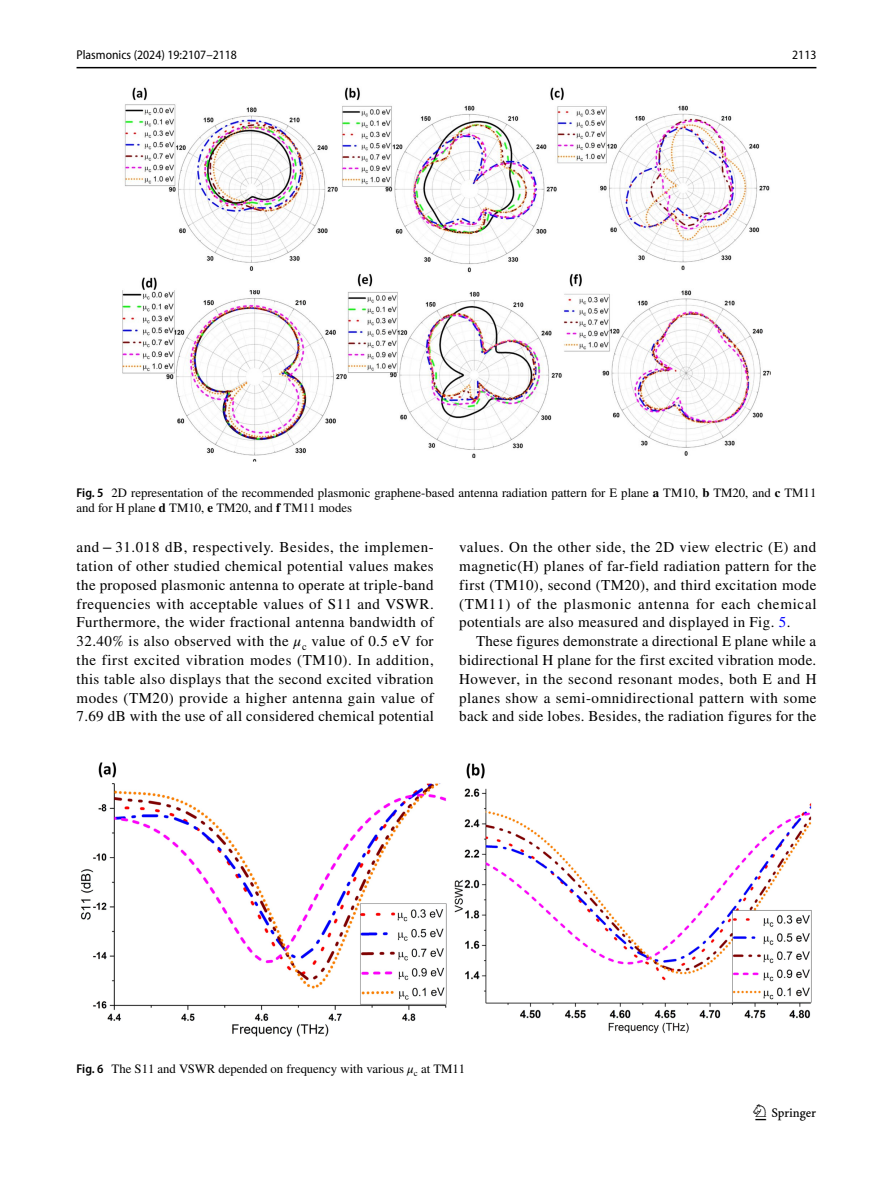
<style>
.page{position:relative;width:893px;height:1187px;background:#fff}
.page>*{position:absolute;margin:0;border:0;box-sizing:border-box;transform-origin:0 0}
.t1{font:22.5px "Springnew Regular 3";color:#000}
.t2{font:15px/18.8px "STIX";letter-spacing:.025em;color:#000;text-align:justify}
.t3{font:12.75px/15px "STIX";color:#000}
.t4{font:semi-condensed 12.75px "Myriad Pro";color:#000}
.s1{font-family:"Myriad Pro";font-weight:600;font-stretch:semi-condensed}
.s2{font-weight:700}
.s3{font-style:italic}
.s4{color:#00f}
</style>
<div class="page">
<hr style="left:77px;top:67px;width:739px;height:1px;background:#000">
<img style="left:123px;top:87px;width:647px;height:374px">
<img style="left:80px;top:762px;width:732px;height:275px">
<p class="t4" style="left:77px;top:48px;width:162px">Plasmonics (2024) 19:2107–2118</p>
<p class="t4" style="left:792px;top:48px;width:26px">2113</p>
<p class="t3" style="left:77px;top:486px;width:741px"><span class="s1">Fig. 5</span> 2D representation of the recommended plasmonic graphene-based antenna radiation pattern for E plane <span class="s2">a</span> TM10, <span class="s2">b</span> TM20, and <span class="s2">c</span> TM11 and for H plane <span class="s2">d</span> TM10, <span class="s2">e</span> TM20, and <span class="s2">f</span> TM11 modes</p>
<p class="t2" style="left:77px;top:539px;width:359px">and − 31.018 dB, respectively. Besides, the implemen&shy;tation of other studied chemical potential values makes the proposed plasmonic antenna to operate at triple-band frequencies with acceptable values of S11 and VSWR.<br>Furthermore, the wider fractional antenna bandwidth of 32.40% is also observed with the <span class="s3">μ</span><sub>c</sub> value of 0.5 eV for the first excited vibration modes (TM10). In addition, this table also displays that the second excited vibration modes (TM20) provide a higher antenna gain value of 7.69 dB with the use of all considered chemical potential</p>
<p class="t2" style="left:459px;top:539px;width:359px">values. On the other side, the 2D view electric (E) and magnetic(H) planes of far-field radiation pattern for the first (TM10), second (TM20), and third excitation mode (TM11) of the plasmonic antenna for each chemical potentials are also measured and displayed in Fig. <span class="s4">5</span>.</p>
<p class="t2" style="left:459px;top:632px;width:359px;text-indent:17px">These figures demonstrate a directional E plane while a bidirectional H plane for the first excited vibration mode.<br>However, in the second resonant modes, both E and H planes show a semi-omnidirectional pattern with some back and side lobes. Besides, the radiation figures for the</p>
<p class="t3" style="left:77px;top:1061px;width:390px"><span class="s1">Fig. 6</span> The S11 and VSWR depended on frequency with various <span class="s3">μ</span><sub>c</sub> at TM11</p>
<h1 class="t1" style="left:755px;top:1104px;width:62px">1 3</h1>
</div>
